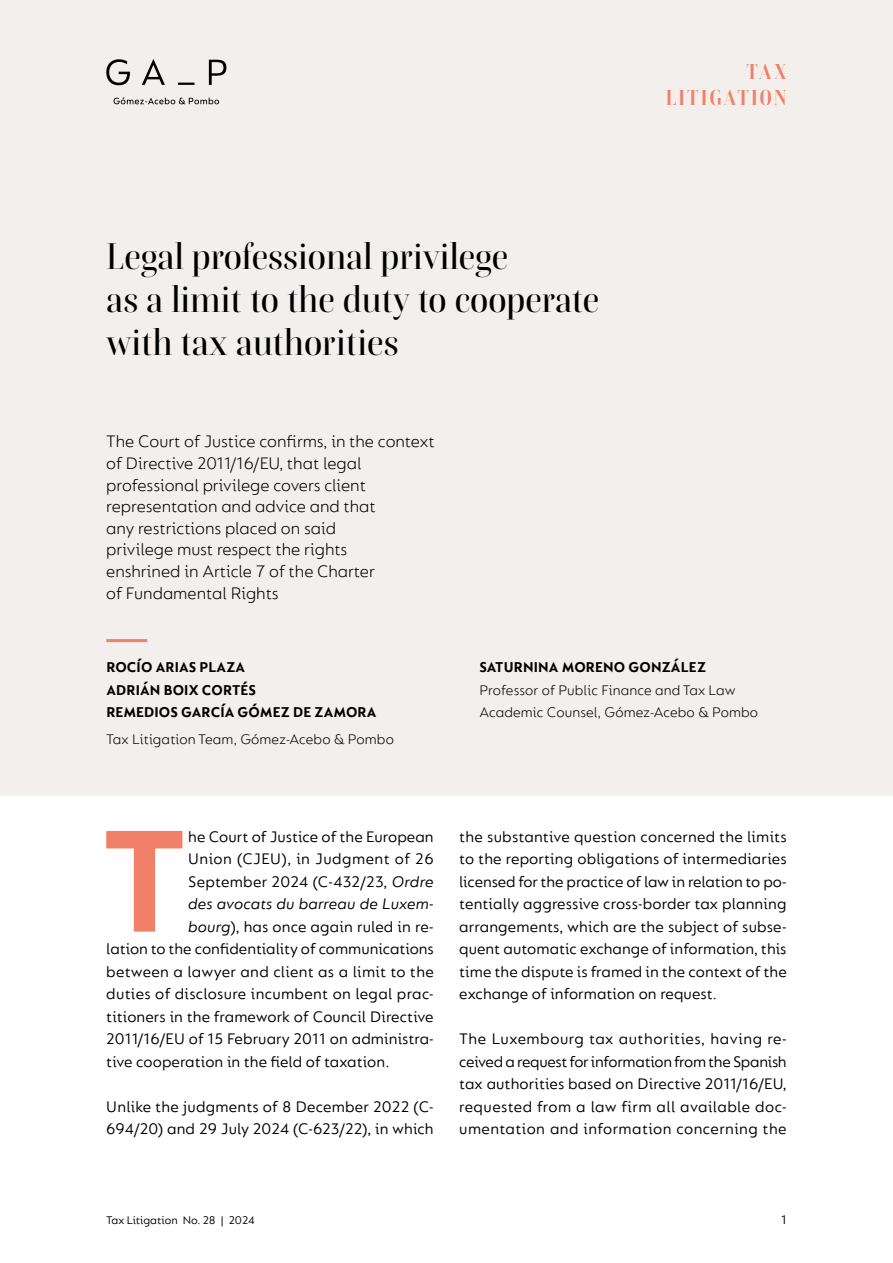
<style>
.page{position:relative;width:893px;height:1263px;background:#fff}
.page>*{position:absolute;margin:0;border:0;box-sizing:border-box;transform-origin:0 0}
.t1{font:700 155.4px "FS Lucas";color:#f08068}
.t2{font:500 36px/43.2px "Boska";color:#000}
.t3{font:700 21px/25.2px "Boska";letter-spacing:.1em;color:#f08068;text-align:right}
.t4{font:300 18px/21.6px "FS Lucas";color:#000}
.t5{font:16.5px/22.5px "FS Lucas";letter-spacing:.005em;color:#000;text-align:justify}
.t6{font:italic 16.5px "FS Lucas";letter-spacing:.01em;color:#000}
.t7{font:16.5px "FS Lucas";letter-spacing:.03em;color:#000}
.t8{font:300 15px/22.5px "FS Lucas";letter-spacing:.01em;color:#000}
.t9{font:700 15px/22.5px "FS Lucas";letter-spacing:.01em;color:#000}
.t10{font:13.5px "FS Lucas";color:#000}
.t11{font:12px "FS Lucas";letter-spacing:-.005em;color:#000}
.s1{font-style:italic}
</style>
<div class="page">
<div style="left:0;top:0;width:893px;height:795px;background:#f2efed"></div>
<svg style="left:106px;top:59px;width:120px;height:45px"></svg>
<hr style="left:106px;top:639px;width:41px;height:3px;background:#f08068">
<h2 class="t2" style="left:106px;top:234px;width:494px">Legal professional privilege<br>as a limit to the duty to cooperate with tax authorities</h2>
<p class="t4" style="left:106px;top:430px;width:330px">The Court of Justice confirms, in the context of Directive 2011/16/EU, that legal professional privilege covers client representation and advice and that<br>any restrictions placed on said<br>privilege must respect the rights<br>enshrined in Article 7 of the Charter<br>of Fundamental Rights</p>
<p class="t3" style="left:666px;top:59px;width:122px">TAX<br>LITIGATION</p>
<p class="t9" style="left:106px;top:656px;width:272px">ROCÍO ARIAS PLAZA<br>ADRIÁN BOIX CORTÉS<br>REMEDIOS GARCÍA GÓMEZ DE ZAMORA</p>
<p class="t8" style="left:106px;top:728px;width:289px">Tax Litigation Team, Gómez-Acebo &amp; Pombo</p>
<p class="t9" style="left:479px;top:656px;width:228px">SATURNINA MORENO GONZÁLEZ</p>
<p class="t8" style="left:479px;top:678px;width:280px">Professor of Public Finance and Tax Law<br>Academic Counsel, Gómez-Acebo &amp; Pombo</p>
<h1 class="t1" style="left:101px;top:791px;width:88px">T</h1>
<p class="t5" style="left:188px;top:825px;width:247px">he Court of Justice of the European</p>
<p class="t7" style="left:188px;top:849px;width:247px">Union (CJEU), in Judgment of 26</p>
<p class="t5" style="left:188px;top:870px;width:247px">September 2024 (C-432/23, <span class="s1">Ordre</span></p>
<p class="t6" style="left:188px;top:894px;width:247px">des avocats du barreau de Luxem-</p>
<p class="t5" style="left:188px;top:915px;width:247px"><span class="s1">bourg</span>), has once again ruled in re-</p>
<p class="t5" style="left:106px;top:937px;width:329px">lation to the confidentiality of communications</p>
<p class="t5" style="left:106px;top:960px;width:329px">between a lawyer and client as a limit to the</p>
<p class="t5" style="left:106px;top:982px;width:329px">duties of disclosure incumbent on legal prac-</p>
<p class="t5" style="left:106px;top:1005px;width:329px">titioners in the framework of Council Directive</p>
<p class="t5" style="left:106px;top:1027px;width:329px">2011/16/EU of 15 February 2011 on administra-</p>
<p class="t5" style="left:106px;top:1050px;width:285px">tive cooperation in the field of taxation.</p>
<p class="t5" style="left:106px;top:1095px;width:329px">Unlike the judgments of 8 December 2022 (C-<br>694/20) and 29 July 2024 (C-623/22), in which</p>
<p class="t5" style="left:459px;top:825px;width:329px">the substantive question concerned the limits to the reporting obligations of intermediaries licensed for the practice of law in relation to po&shy;tentially aggressive cross-border tax planning arrangements, which are the subject of subse&shy;quent automatic exchange of information, this time the dispute is framed in the context of the exchange of information on request.</p>
<p class="t5" style="left:459px;top:1027px;width:329px">The Luxembourg tax authorities, having re&shy;ceived a request for information from the Spanish tax authorities based on Directive 2011/16/EU, requested from a law firm all available doc&shy;umentation and information concerning the</p>
<p class="t11" style="left:106px;top:1213px;width:150px">Tax Litigation No. 28 | 2024</p>
<p class="t10" style="left:781px;top:1212px;width:7px">1</p>
</div>
